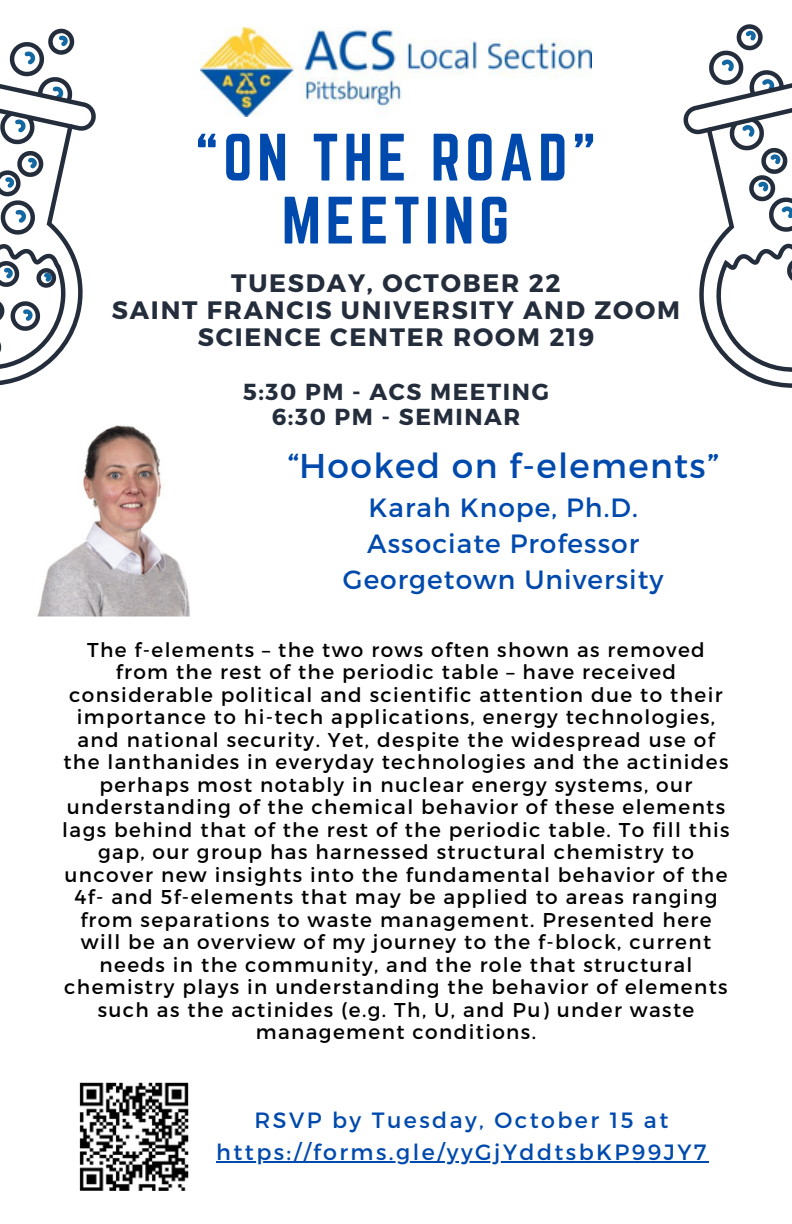
<style>
.page{position:relative;width:792px;height:1224px;background:#fff}
.page>*{position:absolute;margin:0;border:0;box-sizing:border-box;transform-origin:0 0}
.t1{font:58.6px/63px "Norwester";letter-spacing:.08em;color:#004aad;text-align:center}
.t2{font:34.4px "Montserrat";letter-spacing:.04em;color:#004aad}
.t3{font:26.4px/36px "Montserrat";letter-spacing:.04em;color:#004aad;text-align:center}
.t4{font:700 25.2px/27px "Montserrat";letter-spacing:.07em;color:#242d3c;text-align:center}
.t5{font:700 23.2px/25.6px "Montserrat";letter-spacing:.07em;color:#242d3c;text-align:center}
.t6{font:22.2px "Montserrat";letter-spacing:.11em;color:#004aad}
.t7{font:20px/22.4px "Montserrat";letter-spacing:.07em;color:#000;text-align:center}
</style>
<div class="page">
<svg style="left:683px;top:24px;width:109px;height:363px"></svg>
<svg style="left:0;top:28px;width:96px;height:357px"></svg>
<img style="left:79px;top:1082px;width:110px;height:109px">
<img style="left:37px;top:425px;width:153px;height:192px">
<hr style="left:216px;top:1161px;width:493px;height:2px;background:#004aad">
<img style="left:200px;top:27px;width:392px;height:89px">
<h1 class="t1" style="left:195px;top:126px;width:402px">“ON THE ROAD”<br>MEETING</h1>
<h3 class="t4" style="left:112px;top:268px;width:570px">TUESDAY, OCTOBER 22<br>SAINT FRANCIS UNIVERSITY AND ZOOM<br>SCIENCE CENTER ROOM 219</h3>
<p class="t5" style="left:243px;top:378px;width:307px">5:30 PM - ACS MEETING<br>6:30 PM - SEMINAR</p>
<h3 class="t2" style="left:287px;top:444px;width:433px">“Hooked on f-elements”</h3>
<h3 class="t3" style="left:343px;top:489px;width:322px">Karah Knope, Ph.D.<br>Associate Professor<br>Georgetown University</h3>
<p class="t7" style="left:62px;top:638px;width:669px">The f-elements – the two rows often shown as removed from the rest of the periodic table – have received considerable political and scientific attention due to their importance to hi-tech applications, energy technologies, and national security. Yet, despite the widespread use of the lanthanides in everyday technologies and the actinides perhaps most notably in nuclear energy systems, our understanding of the chemical behavior of these elements lags behind that of the rest of the periodic table. To fill this gap, our group has harnessed structural chemistry to uncover new insights into the fundamental behavior of the 4f- and 5f-elements that may be applied to areas ranging from separations to waste management. Presented here will be an overview of my journey to the f-block, current needs in the community, and the role that structural chemistry plays in understanding the behavior of elements such as the actinides (e.g. Th, U, and Pu) under waste management conditions.</p>
<h2 class="t6" style="left:254px;top:1106px;width:415px">RSVP by Tuesday, October 15 at</h2>
<p class="t6" style="left:216px;top:1138px;width:492px">https://forms.gle/yyGjYddtsbKP99JY7</p>
</div>
